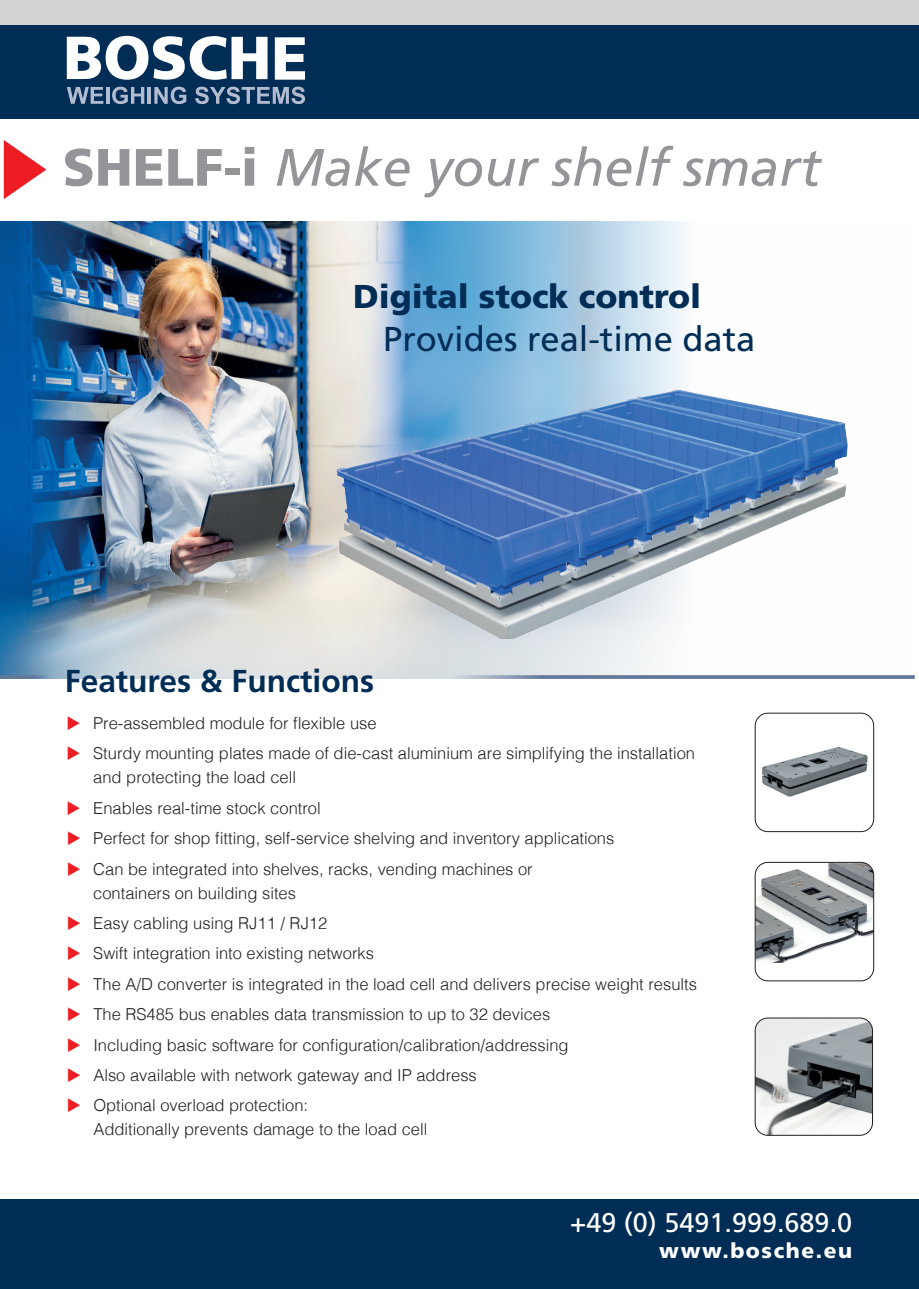
<style>
.page{position:relative;width:919px;height:1289px;background:#fff}
.page>*{position:absolute;margin:0;border:0;box-sizing:border-box;transform-origin:0 0}
.t1{font:italic 52.5px "Frutiger LT Std";color:#939598}
.t2{font:34.5px "Frutiger LT Std";color:#002d56}
.t3{font:900 33px "Frutiger LT Std";color:#002d56}
.t4{font:700 31.65px "Frutiger LT Std";color:#002d56}
.t5{font:27px "Frutiger LT Std";color:#fff}
.t6{font:900 21px "Frutiger LT Std";letter-spacing:.075em;color:#fff}
.t7{font:300 16.5px/24px "Helvetica";color:#231f20}
.s1{font-weight:900;font-style:normal}
.s2{color:#ee1d23}
</style>
<div class="page">
<img style="left:0;top:221px;width:685px;height:457px">
<div style="left:0;top:0;width:918px;height:30px;background:#d1d2d4"></div>
<div style="left:0;top:25px;width:918px;height:94px;background:#002d56"></div>
<img style="left:321px;top:276px;width:527px;height:362px">
<svg style="left:450px;top:675px;width:464px;height:4px;background:#7589a6"></svg>
<div style="left:0;top:1199px;width:918px;height:89px;background:#002d56"></div>
<svg style="left:4px;top:140px;width:42px;height:59px"></svg>
<img style="left:756px;top:863px;width:117px;height:99px">
<div style="left:754px;top:862px;width:120px;height:119px;border:1px solid #231f20;border-radius:13px"></div>
<img style="left:756px;top:714px;width:117px;height:116px">
<div style="left:754px;top:712px;width:120px;height:120px;border:1px solid #231f20;border-radius:13px"></div>
<img style="left:756px;top:1018px;width:116px;height:117px">
<div style="left:754px;top:1017px;width:118px;height:118px;border:1px solid #231f20;border-radius:13px"></div>
<svg style="left:0;top:675px;width:48px;height:4px"></svg>
<svg style="left:275px;top:37px;width:30px;height:43px"></svg>
<svg style="left:67px;top:36px;width:200px;height:44px"></svg>
<svg style="left:67px;top:87px;width:36px;height:17px"></svg>
<hr style="left:106px;top:87px;width:3px;height:17px;background:#b2bbcf">
<svg style="left:112px;top:87px;width:32px;height:17px"></svg>
<hr style="left:148px;top:87px;width:3px;height:17px;background:#b2bbcf">
<svg style="left:154px;top:87px;width:32px;height:17px"></svg>
<svg style="left:195px;top:87px;width:110px;height:17px"></svg>
<h1 class="t1" style="left:63px;top:137px;width:759px"><span class="s1">SHELF-i</span> Make your shelf smart</h1>
<h3 class="t3" style="left:353px;top:276px;width:349px">Digital stock control</h3>
<h2 class="t2" style="left:383px;top:319px;width:373px">Provides real-time data</h2>
<h3 class="t4" style="left:65px;top:662px;width:311px">Features &amp; Functions</h3>
<p class="t7" style="left:67px;top:710px;width:311px"><span class="s2">◆</span> Pre-assembled module for flexible use</p>
<p class="t7" style="left:93px;top:740px;width:603px;text-indent:-27px"><span class="s2">◆</span> Sturdy mounting plates made of die-cast aluminium are simplifying the installation and protecting the load cell</p>
<p class="t7" style="left:67px;top:794px;width:255px"><span class="s2">◆</span> Enables real-time stock control</p>
<p class="t7" style="left:67px;top:825px;width:549px"><span class="s2">◆</span> Perfect for shop fitting, self-service shelving and inventory applications</p>
<p class="t7" style="left:93px;top:855px;width:441px;text-indent:-27px"><span class="s2">◆</span> Can be integrated into shelves, racks, vending machines or containers on building sites</p>
<p class="t7" style="left:67px;top:910px;width:262px"><span class="s2">◆</span> Easy cabling using RJ11 / RJ12</p>
<p class="t7" style="left:67px;top:940px;width:309px"><span class="s2">◆</span> Swift integration into existing networks</p>
<p class="t7" style="left:67px;top:970px;width:631px"><span class="s2">◆</span> The A/D converter is integrated in the load cell and delivers precise weight results</p>
<p class="t7" style="left:67px;top:1001px;width:485px"><span class="s2">◆</span> The RS485 bus enables data transmission to up to 32 devices</p>
<p class="t7" style="left:67px;top:1031px;width:503px"><span class="s2">◆</span> Including basic software for configuration/calibration/addressing</p>
<p class="t7" style="left:67px;top:1061px;width:411px"><span class="s2">◆</span> Also available with network gateway and IP address</p>
<p class="t7" style="left:93px;top:1092px;width:335px;text-indent:-27px"><span class="s2">◆</span> Optional overload protection:<br>Additionally prevents damage to the load cell</p>
<h3 class="t5" style="left:570px;top:1207px;width:283px">+49 (0) 5491.999.689.0</h3>
<p class="t6" style="left:659px;top:1237px;width:194px">www.bosche.eu</p>
</div>
